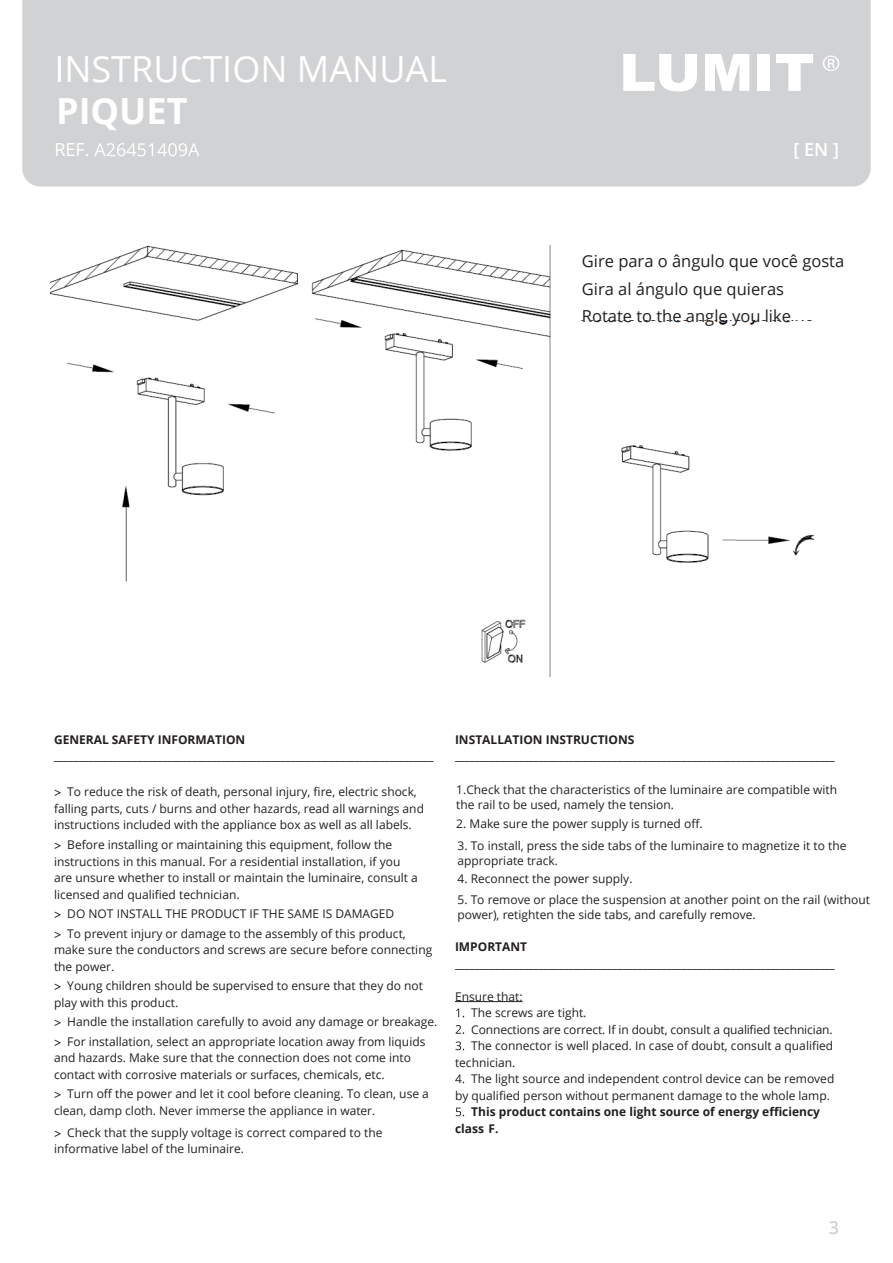
<style>
.page{position:relative;width:893px;height:1263px;background:#fff}
.page>*{position:absolute;margin:0;border:0;box-sizing:border-box;transform-origin:0 0}
.t1{font:36px "Open Sans";color:#fff}
.t2{font:700 36px "Open Sans";color:#fff}
.t3{font:600 18px "Open Sans";color:#fff}
.t4{font:18px "Open Sans";color:#fff}
.t5{font:600 18px "Open Sans";color:#d1d2d4}
.t6{font:16.5px/26.5px "Open Sans";color:#231f20}
.t7{font:12px/16.5px "Open Sans";color:#231f20}
.t8{font:700 12px/16.5px "Open Sans";color:#231f20}
</style>
<div class="page">
<div style="left:22px;top:0;width:849px;height:187px;background:#d1d2d4"></div>
<svg style="left:776px;top:54px;width:37px;height:37px"></svg>
<svg style="left:623px;top:54px;width:74px;height:38px"></svg>
<svg style="left:705px;top:54px;width:44px;height:37px"></svg>
<svg style="left:823px;top:56px;width:16px;height:15px"></svg>
<div style="left:758px;top:54px;width:12px;height:37px;background:#fff"></div>
<hr style="left:455px;top:1001px;width:68px;height:1px;background:#231f20">
<svg style="left:456px;top:1009px;width:8px;height:8px"></svg>
<svg style="left:456px;top:1025px;width:8px;height:9px"></svg>
<svg style="left:456px;top:1041px;width:8px;height:9px"></svg>
<svg style="left:455px;top:1074px;width:9px;height:9px"></svg>
<svg style="left:456px;top:1107px;width:8px;height:9px"></svg>
<svg style="left:94px;top:143px;width:105px;height:13px"></svg>
<img style="left:51px;top:245px;width:764px;height:431px">
<div style="left:573px;top:269px;width:262px;height:51px;background:#fff"></div>
<h1 class="t1" style="left:54px;top:44px;width:394px">INSTRUCTION MANUAL</h1>
<h1 class="t2" style="left:56px;top:86px;width:133px">PIQUET</h1>
<h2 class="t4" style="left:54px;top:137px;width:37px">REF.</h2>
<h2 class="t3" style="left:794px;top:137px;width:47px">[ EN ]</h2>
<h3 class="t6" style="left:582px;top:247px;width:264px">Gire para o ângulo que você gosta</h3>
<h3 class="t6" style="left:582px;top:275px;width:211px">Gira al ángulo que quieras<br>Rotate to the angle you like</h3>
<p class="t8" style="left:54px;top:731px;width:381px">GENERAL SAFETY INFORMATION _____________________________________________________________________________</p>
<p class="t7" style="left:54px;top:783px;width:371px;text-indent:13px">To reduce the risk of death, personal injury, fire, electric shock, falling parts, cuts / burns and other hazards, read all warnings and instructions included with the appliance box as well as all labels.</p>
<p class="t7" style="left:54px;top:836px;width:365px;text-indent:13px">Before installing or maintaining this equipment, follow the instructions in this manual. For a residential installation, if you are unsure whether to install or maintain the luminaire, consult a licensed and qualified technician.</p>
<p class="t7" style="left:67px;top:903px;width:340px;line-height:19.5px">DO NOT INSTALL THE PRODUCT IF THE SAME IS DAMAGED<br>To prevent injury or damage to the assembly of this product,</p>
<p class="t7" style="left:54px;top:941px;width:380px">make sure the conductors and screws are secure before connecting the power.</p>
<p class="t7" style="left:54px;top:977px;width:371px;text-indent:13px">Young children should be supervised to ensure that they do not play with this product.</p>
<p class="t7" style="left:67px;top:1011px;width:372px;line-height:19.5px">Handle the installation carefully to avoid any damage or breakage.<br>For installation, select an appropriate location away from liquids</p>
<p class="t7" style="left:54px;top:1049px;width:358px">and hazards. Make sure that the connection does not come into contact with corrosive materials or surfaces, chemicals, etc.</p>
<p class="t7" style="left:54px;top:1085px;width:376px;text-indent:13px">Turn off the power and let it cool before cleaning. To clean, use a clean, damp cloth. Never immerse the appliance in water.</p>
<p class="t7" style="left:54px;top:1124px;width:330px;text-indent:13px">Check that the supply voltage is correct compared to the informative label of the luminaire.</p>
<p class="t8" style="left:455px;top:731px;width:381px">INSTALLATION INSTRUCTIONS _____________________________________________________________________________</p>
<p class="t7" style="left:456px;top:782px;width:382px;line-height:14.4px">1.Check that the characteristics of the luminaire are compatible with the rail to be used, namely the tension.</p>
<p class="t7" style="left:456px;top:815px;width:248px">2. Make sure the power supply is turned off.</p>
<p class="t7" style="left:457px;top:838px;width:390px;line-height:14.4px">3. To install, press the side tabs of the luminaire to magnetize it to the appropriate track.</p>
<p class="t7" style="left:457px;top:870px;width:177px">4. Reconnect the power supply.</p>
<p class="t7" style="left:457px;top:892px;width:414px;line-height:14.4px">5. To remove or place the suspension at another point on the rail (without power), retighten the side tabs, and carefully remove.</p>
<p class="t8" style="left:455px;top:938px;width:381px">IMPORTANT _____________________________________________________________________________</p>
<p class="t7" style="left:455px;top:988px;width:69px">Ensure that:</p>
<p class="t7" style="left:471px;top:1004px;width:117px">The screws are tight.</p>
<p class="t7" style="left:471px;top:1021px;width:363px">Connections are correct. If in doubt, consult a qualified technician.</p>
<p class="t7" style="left:471px;top:1037px;width:363px">The connector is well placed. In case of doubt, consult a qualified</p>
<p class="t7" style="left:455px;top:1054px;width:62px">technician.</p>
<p class="t7" style="left:471px;top:1070px;width:365px">The light source and independent control device can be removed</p>
<p class="t7" style="left:455px;top:1087px;width:376px">by qualified person without permanent damage to the whole lamp.</p>
<p class="t8" style="left:455px;top:1103px;width:367px;text-indent:16px">This product contains one light source of energy efficiency class F.</p>
<h2 class="t5" style="left:829px;top:1215px;width:12px">3</h2>
</div>
